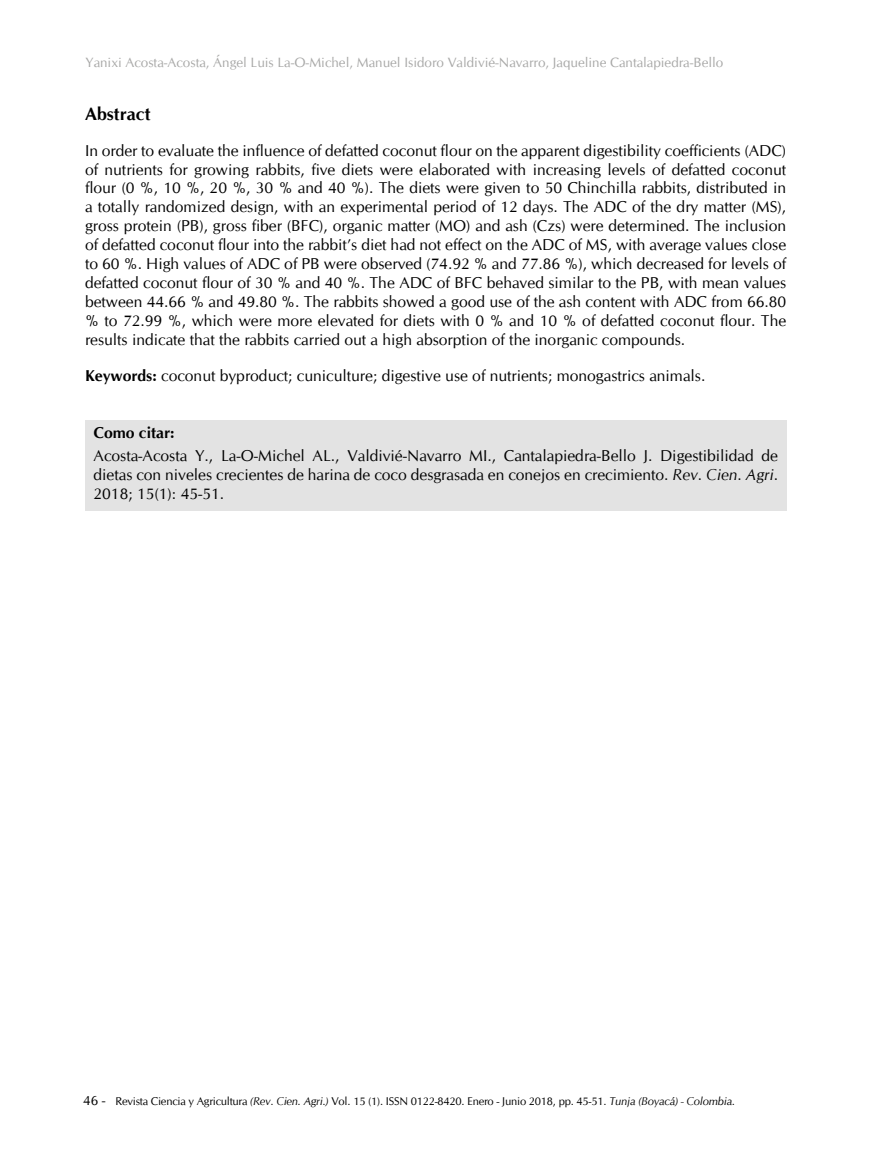
<style>
.page{position:relative;width:893px;height:1170px;background:#fff}
.page>*{position:absolute;margin:0;border:0;box-sizing:border-box;transform-origin:0 0}
.t1{font:700 18px "CG Omega";color:#000}
.t2{font:15.75px/18.9px "CG Omega";color:#000;text-align:justify}
.t3{font:700 15.75px "CG Omega";color:#000}
.t4{font:13.5px "CG Omega";color:#a8a8a7}
.t5{font:11.25px "CG Omega";letter-spacing:-.02em;color:#000}
.s1{font-weight:700}
.s2{font-style:italic}
.s3{font-size:13.5px}
</style>
<div class="page">
<div style="left:85px;top:420px;width:702px;height:27px;background:#e3e3e3"></div>
<div style="left:85px;top:441px;width:702px;height:70px;background:#e3e3e3"></div>
<p class="t4" style="left:85px;top:54px;width:639px">Yanixi Acosta-Acosta, Ángel Luis La-O-Michel, Manuel Isidoro Valdivié-Navarro, Jaqueline Cantalapiedra-Bello</p>
<p class="t1" style="left:85px;top:102px;width:67px">Abstract</p>
<p class="t2" style="left:85px;top:141px;width:703px">In order to evaluate the influence of defatted coconut flour on the apparent digestibility coefficients (ADC) of nutrients for growing rabbits, five diets were elaborated with increasing levels of defatted coconut flour (0 %, 10 %, 20 %, 30 % and 40 %). The diets were given to 50 Chinchilla rabbits, distributed in a totally randomized design, with an experimental period of 12 days. The ADC of the dry matter (MS), gross protein (PB), gross fiber (BFC), organic matter (MO) and ash (Czs) were determined. The inclusion of defatted coconut flour into the rabbit’s diet had not effect on the ADC of MS, with average values close to 60 %. High values of ADC of PB were observed (74.92 % and 77.86 %), which decreased for levels of defatted coconut flour of 30 % and 40 %. The ADC of BFC behaved similar to the PB, with mean values between 44.66 % and 49.80 %. The rabbits showed a good use of the ash content with ADC from 66.80 % to 72.99 %, which were more elevated for diets with 0 % and 10 % of defatted coconut flour. The results indicate that the rabbits carried out a high absorption of the inorganic compounds.</p>
<p class="t2" style="left:85px;top:366px;width:622px"><span class="s1">Keywords:</span> coconut byproduct; cuniculture; digestive use of nutrients; monogastrics animals.</p>
<p class="t3" style="left:94px;top:423px;width:83px">Como citar:</p>
<p class="t2" style="left:94px;top:446px;width:686px">Acosta-Acosta Y., La-O-Michel AL., Valdivié-Navarro MI., Cantalapiedra-Bello J. Digestibilidad de dietas con niveles crecientes de harina de coco desgrasada en conejos en crecimiento. <span class="s2">Rev. Cien. Agri</span>.<br>2018; 15(1): 45-51.</p>
<p class="t5" style="left:83px;top:1093px;width:653px"><span class="s3">46 -</span> Revista Ciencia y Agricultura <span class="s2">(Rev. Cien. Agri.)</span> Vol. 15 (1). ISSN 0122-8420. Enero - Junio 2018, pp. 45-51. <span class="s2">Tunja (Boyacá) - Colombia.</span></p>
</div>
